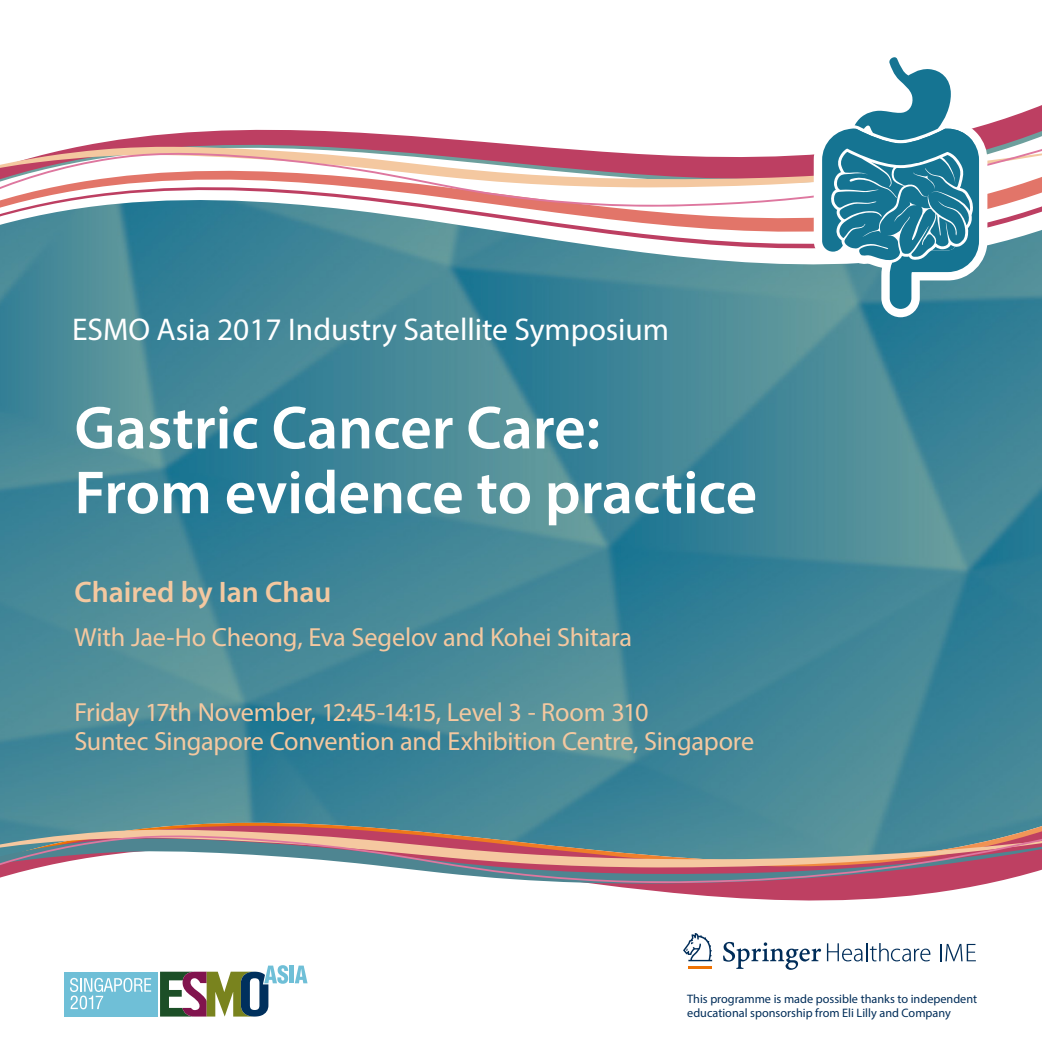
<style>
.page{position:relative;width:1042px;height:1042px;background:#fff}
.page>*{position:absolute;margin:0;border:0;box-sizing:border-box;transform-origin:0 0}
.t1{font:600 61.25px/64.8px "Myriad Pro";color:#fff}
.t2{font:31.5px "Myriad Pro";color:#fff}
.t3{font:600 29.75px "Myriad Pro";color:#f4c8a0}
.t4{font:26.25px/29.8px "Myriad Pro";letter-spacing:-.01em;color:#f4c8a0}
.t5{font:12.25px/14.7px "Myriad Pro";color:#002d59}
</style>
<div class="page">
<img style="left:0;top:356px;width:1042px;height:442px">
<svg style="left:0;top:798px;width:1042px;height:185px"></svg>
<svg style="left:0;top:822px;width:1042px;height:61px"></svg>
<svg style="left:0;top:341px;width:1042px;height:15px;background:#418797"></svg>
<svg style="left:0;top:309px;width:1042px;height:32px;background:#408697"></svg>
<svg style="left:814px;top:309px;width:173px;height:8px"></svg>
<svg style="left:0;top:57px;width:1042px;height:252px"></svg>
<svg style="left:683px;top:933px;width:29px;height:28px"></svg>
<hr style="left:688px;top:966px;width:24px;height:2px;background:#ee7203">
<svg style="left:723px;top:942px;width:98px;height:28px"></svg>
<svg style="left:827px;top:943px;width:103px;height:18px"></svg>
<svg style="left:940px;top:944px;width:36px;height:17px"></svg>
<div style="left:64px;top:971px;width:94px;height:45px;background:#6fbfd7"></div>
<div style="left:289px;top:965px;width:5px;height:18px;background:#6fbfd7"></div>
<svg style="left:295px;top:965px;width:12px;height:18px"></svg>
<svg style="left:160px;top:965px;width:128px;height:51px"></svg>
<svg style="left:70px;top:978px;width:81px;height:31px"></svg>
<p class="t2" style="left:72px;top:310px;width:598px">ESMO Asia 2017 Industry Satellite Symposium</p>
<h1 class="t1" style="left:74px;top:394px;width:684px">Gastric Cancer Care:<br>From evidence to practice</h1>
<p class="t3" style="left:74px;top:573px;width:259px">Chaired by Ian Chau</p>
<p class="t4" style="left:74px;top:622px;width:559px">With Jae-Ho Cheong, Eva Segelov and Kohei Shitara</p>
<p class="t4" style="left:74px;top:696px;width:681px">Friday 17th November, 12:45-14:15, Level 3 - Room 310<br>Suntec Singapore Convention and Exhibition Centre, Singapore</p>
<p class="t5" style="left:687px;top:991px;width:291px">This programme is made possible thanks to independent educational sponsorship from Eli Lilly and Company</p>
</div>
